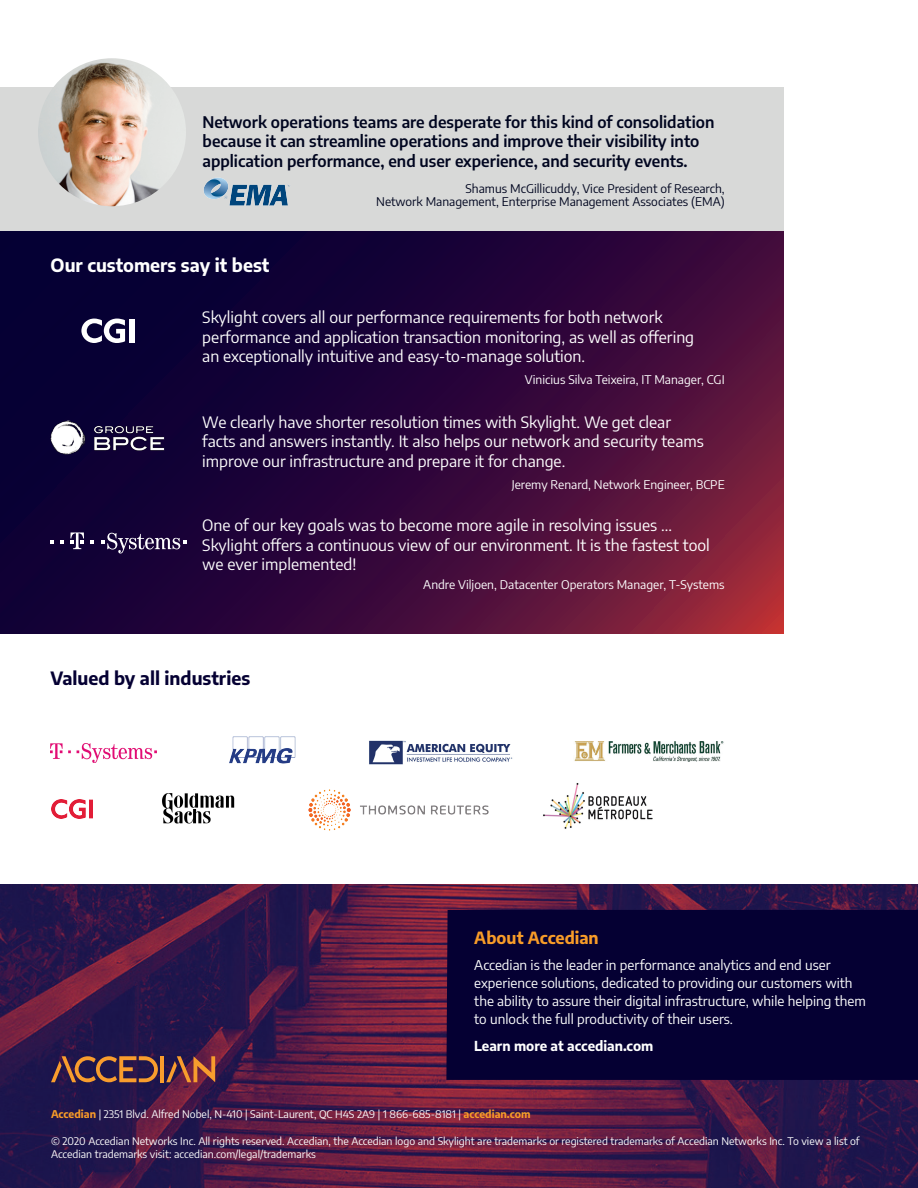
<style>
.page{position:relative;width:918px;height:1188px;background:#fff}
.page>*{position:absolute;margin:0;border:0;box-sizing:border-box;transform-origin:0 0}
.t1{font:700 18px "Encode Sans";color:#050033}
.t2{font:700 18px "Encode Sans";color:#fff}
.t3{font:700 16.5px "Encode Sans";color:#f89c28}
.t4{font:15.75px/19.5px "Encode Sans";color:#fff}
.t5{font:600 15.75px/19.5px "Encode Sans";color:#00051f}
.t6{font:13.5px/18px "Encode Sans";color:#fff}
.t7{font:700 13.5px "Encode Sans";color:#fff}
.t8{font:12px "Encode Sans";color:#fff}
.t9{font:12px/13.5px "Encode Sans";color:#00051f;text-align:right}
.t10{font:10.5px/13.5px "Encode Sans";color:#fff}
.s1{font-weight:700;color:#f89c28}
</style>
<div class="page">
<svg style="left:0;top:231px;width:784px;height:403px;background:#2f0838"></svg>
<img style="left:0;top:884px;width:918px;height:304px">
<hr style="left:160px;top:1056px;width:4px;height:26px;background:#f89d2d">
<svg style="left:166px;top:1056px;width:49px;height:26px"></svg>
<svg style="left:51px;top:1056px;width:107px;height:26px;background:#6c4440"></svg>
<div style="left:446px;top:910px;width:472px;height:170px;background:#050033"></div>
<img style="left:369px;top:740px;width:144px;height:25px">
<img style="left:229px;top:736px;width:67px;height:28px">
<img style="left:50px;top:743px;width:106px;height:20px">
<img style="left:52px;top:799px;width:40px;height:19px">
<img style="left:574px;top:741px;width:150px;height:21px">
<img style="left:543px;top:783px;width:110px;height:46px">
<img style="left:308px;top:789px;width:181px;height:42px">
<svg style="left:81px;top:319px;width:44px;height:24px"></svg>
<div style="left:129px;top:319px;width:5px;height:24px;background:#fff"></div>
<img style="left:49px;top:417px;width:115px;height:47px">
<svg style="left:50px;top:540px;width:4px;height:4px"></svg>
<svg style="left:60px;top:540px;width:4px;height:4px"></svg>
<svg style="left:70px;top:532px;width:14px;height:17px"></svg>
<svg style="left:91px;top:540px;width:3px;height:4px"></svg>
<svg style="left:101px;top:533px;width:85px;height:21px;background:#473761"></svg>
<div style="left:0;top:88px;width:784px;height:143px;background:#d8d9d8"></div>
<img style="left:38px;top:58px;width:148px;height:148px;border-radius:74px">
<img style="left:204px;top:177px;width:86px;height:29px">
<img style="left:162px;top:793px;width:73px;height:31px">
<p class="t5" style="left:203px;top:111px;width:513px">Network operations teams are desperate for this kind of consolidation because it can streamline operations and improve their visibility into application performance, end user experience, and security events.</p>
<p class="t2" style="left:51px;top:252px;width:220px">Our customers say it best</p>
<p class="t9" style="left:376px;top:181px;width:350px">Shamus McGillicuddy, Vice President of Research,<br>Network Management, Enterprise Management Associates (EMA)</p>
<p class="t4" style="left:202px;top:307px;width:493px">Skylight covers all our performance requirements for both network performance and application transaction monitoring, as well as offering an exceptionally intuitive and easy-to-manage solution.</p>
<p class="t8" style="left:525px;top:371px;width:201px">Vinicius Silva Teixeira, IT Manager, CGI</p>
<p class="t4" style="left:202px;top:411px;width:503px">We clearly have shorter resolution times with Skylight. We get clear facts and answers instantly. It also helps our network and security teams improve our infrastructure and prepare it for change.</p>
<p class="t8" style="left:512px;top:476px;width:214px">Jeremy Renard, Network Engineer, BCPE</p>
<p class="t4" style="left:202px;top:515px;width:509px">One of our key goals was to become more agile in resolving issues ...<br>Skylight offers a continuous view of our environment. It is the fastest tool we ever implemented!</p>
<p class="t1" style="left:51px;top:665px;width:201px">Valued by all industries</p>
<p class="t8" style="left:423px;top:576px;width:303px">Andre Viljoen, Datacenter Operators Manager, T-Systems</p>
<p class="t3" style="left:474px;top:925px;width:126px">About Accedian</p>
<p class="t6" style="left:474px;top:956px;width:393px">Accedian is the leader in performance analytics and end user experience solutions, dedicated to providing our customers with the ability to assure their digital infrastructure, while helping them to unlock the full productivity of their users.</p>
<p class="t7" style="left:474px;top:1036px;width:181px">Learn more at accedian.com</p>
<p class="t10" style="left:51px;top:1107px;width:481px"><span class="s1">Accedian</span> | 2351 Blvd. Alfred Nobel, N-410 | Saint-Laurent, QC H4S 2A9 | 1 866-685-8181 | <span class="s1">accedian.com</span></p>
<p class="t10" style="left:51px;top:1134px;width:810px">© 2020 Accedian Networks Inc. All rights reserved. Accedian, the Accedian logo and Skylight are trademarks or registered trademarks of Accedian Networks Inc. To view a list of<br>Accedian trademarks visit: accedian.com/legal/trademarks</p>
</div>
